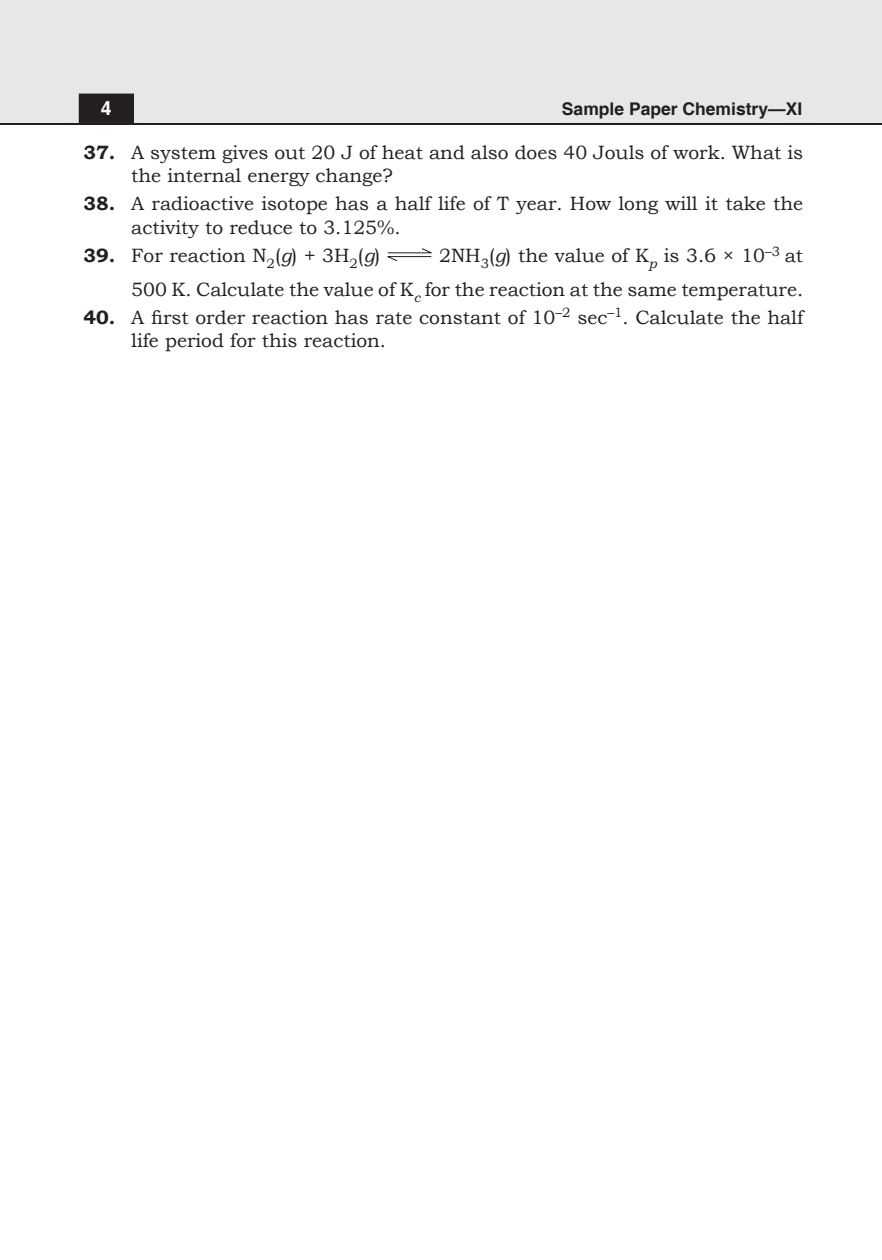
<style>
.page{position:relative;width:882px;height:1260px;background:#fff}
.page>*{position:absolute;margin:0;border:0;box-sizing:border-box;transform-origin:0 0}
.t1{font:19.25px/23.1px "Bookman Old Style";color:#231f20}
.t2{font:700 19.25px "Helvetica";color:#fff}
.t3{font:700 17.5px "Helvetica";color:#231f20}
.s1{font-weight:700}
.s2{font-style:italic}
</style>
<div class="page">
<div style="left:0;top:0;width:882px;height:124px;background:#e6e7e9"></div>
<hr style="left:0;top:124px;width:882px;height:1px;background:#231f20">
<div style="left:80px;top:94px;width:53px;height:28px;background:#231f20"></div>
<div style="left:79px;top:94px;width:55px;height:29px;border:2px solid #231f20"></div>
<svg style="left:387px;top:248px;width:45px;height:14px"></svg>
<p class="t2" style="left:101px;top:96px;width:12px">4</p>
<p class="t3" style="left:562px;top:98px;width:242px">Sample Paper Chemistry—XI</p>
<p class="t1" style="left:131px;top:141px;width:674px;text-indent:-48px"><span class="s1">37.</span> A system gives out 20 J of heat and also does 40 Jouls of work. What is the internal energy change?</p>
<p class="t1" style="left:131px;top:192px;width:673px;text-indent:-48px"><span class="s1">38.</span> A radioactive isotope has a half life of T year. How long will it take the activity to reduce to 3.125%.</p>
<p class="t1" style="left:84px;top:244px;width:298px"><span class="s1">39.</span> For reaction N<sub>2</sub>(<span class="s2">g</span>) + 3H<sub>2</sub>(<span class="s2">g</span>)</p>
<p class="t1" style="left:131px;top:239px;width:673px;line-height:33.6px;text-align:right">2NH<sub>3</sub>(<span class="s2">g</span>) the value of K<sub>p</sub> is 3.6 × 10<sup>–3</sup> at<br>500 K. Calculate the value of K<sub>c</sub> for the reaction at the same temperature.</p>
<p class="t1" style="left:131px;top:306px;width:674px;text-indent:-48px"><span class="s1">40.</span> A first order reaction has rate constant of 10<sup>–2</sup> sec<sup>–1</sup>. Calculate the half life period for this reaction.</p>
</div>
